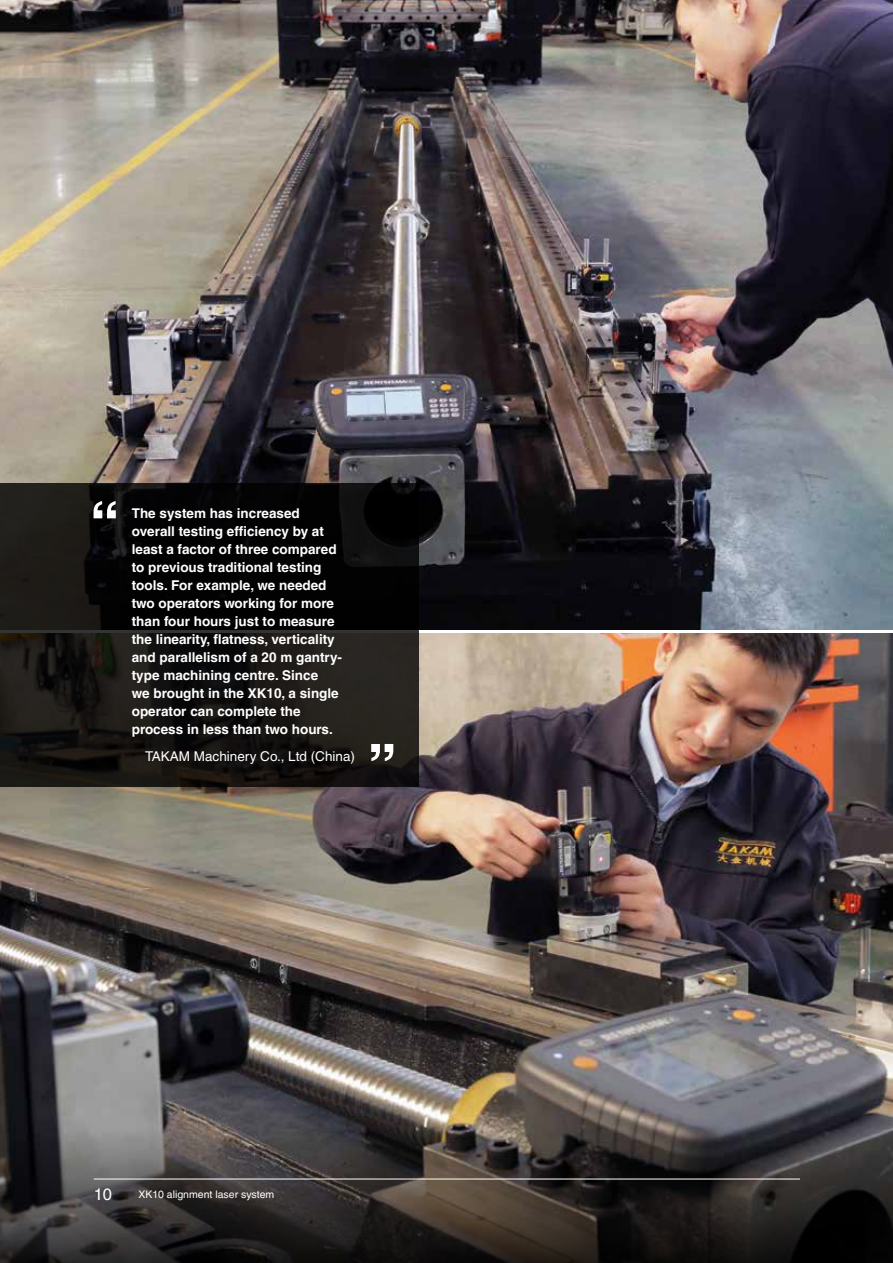
<style>
.page{position:relative;width:893px;height:1263px;background:#fff}
.page>*{position:absolute;margin:0;border:0;box-sizing:border-box;transform-origin:0 0}
.t1{font:16.5px "Helvetica LT Pro";color:#fff}
.t2{font:700 13.5px/18px "Helvetica LT Pro";color:#fff}
.t3{font:13.5px "Helvetica LT Pro";color:#fff}
.t4{font:10.5px "Helvetica LT Pro";color:#fff}
</style>
<div class="page">
<img style="left:0;top:0;width:893px;height:629px">
<img style="left:0;top:634px;width:893px;height:493px">
<svg style="left:0;top:1127px;width:893px;height:136px;background:#322f2d"></svg>
<hr style="left:94px;top:1179px;width:706px;height:1px;background:#fff">
<svg style="left:0;top:483px;width:419px;height:304px;background:#12100f"></svg>
<svg style="left:94px;top:501px;width:22px;height:17px"></svg>
<svg style="left:371px;top:744px;width:22px;height:17px"></svg>
<p class="t2" style="left:132px;top:505px;width:212px">The system has increased overall testing efficiency by at least a factor of three compared to previous traditional testing tools. For example, we needed two operators working for more than four hours just to measure the linearity, flatness, verticality and parallelism of a 20 m gantry&shy;type machining centre. Since<br>we brought in the XK10, a single operator can complete the process in less than two hours.</p>
<p class="t3" style="left:145px;top:748px;width:211px">TAKAM Machinery Co., Ltd (China)</p>
<p class="t1" style="left:94px;top:1185px;width:20px">10</p>
<p class="t4" style="left:138px;top:1188px;width:137px">XK10 alignment laser system</p>
</div>
